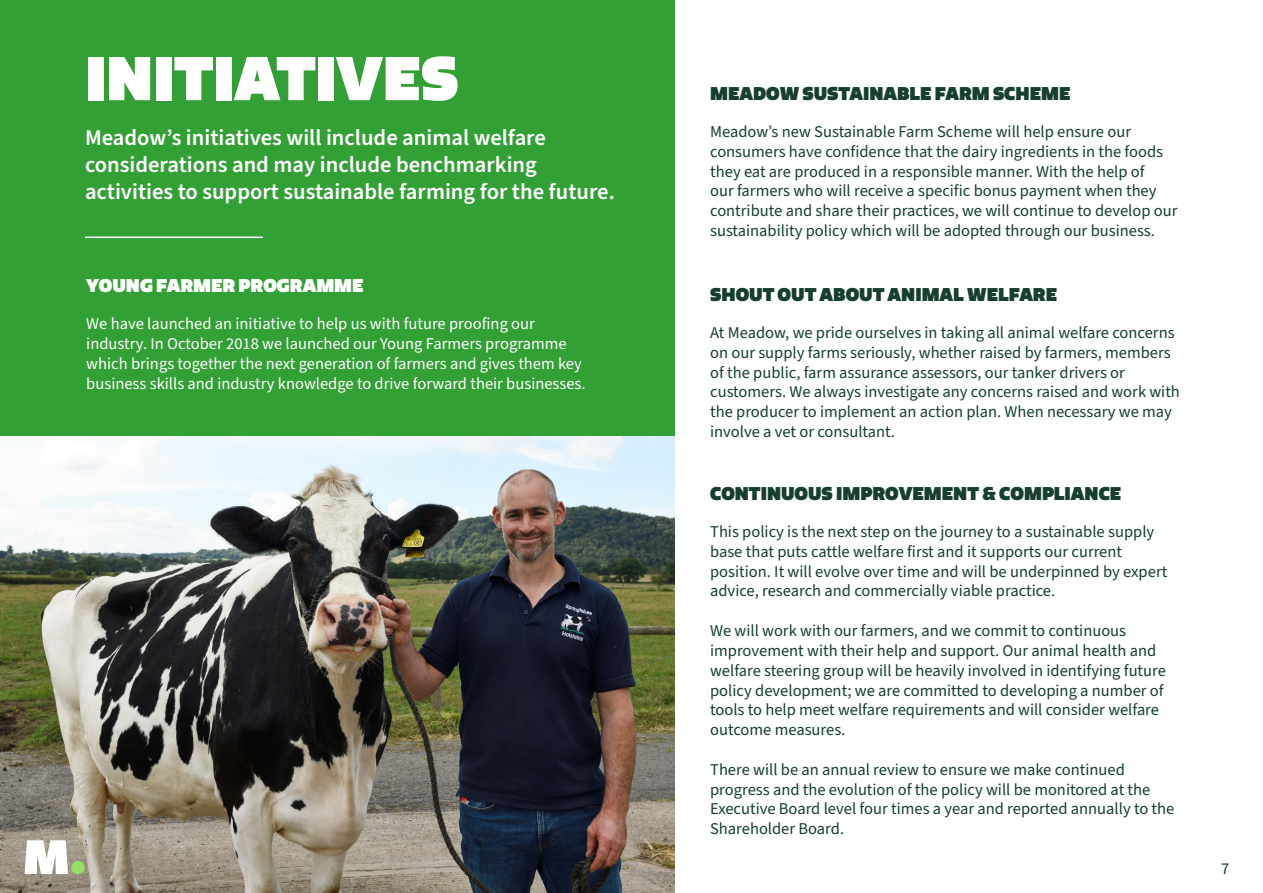
<style>
.page{position:relative;width:1263px;height:893px;background:#fff}
.page>*{position:absolute;margin:0;border:0;box-sizing:border-box;transform-origin:0 0}
.t1{font:900 60px "Quatro";color:#fff}
.t2{font:600 22.5px/27px "Source Sans Pro";color:#fff}
.t3{font:900 18px "Quatro";color:#173f2d}
.t4{font:900 18px "Quatro";color:#fff}
.t5{font:16.5px/19.8px "Source Sans Pro";color:#173f2d}
.t6{font:16.5px/19.8px "Source Sans Pro";color:#fff}
</style>
<div class="page">
<div style="left:0;top:0;width:674px;height:485px;background:#33a036"></div>
<img style="left:0;top:437px;width:674px;height:456px">
<hr style="left:85px;top:237px;width:178px;height:1px;background:#fff">
<svg style="left:25px;top:840px;width:43px;height:34px"></svg>
<div style="left:71px;top:861px;width:14px;height:13px;background:#94e068;border-radius:50%"></div>
<p class="t1" style="left:85px;top:41px;width:375px">INITIATIVES</p>
<p class="t2" style="left:85px;top:124px;width:531px">Meadow’s initiatives will include animal welfare considerations and may include benchmarking activities to support sustainable farming for the future.</p>
<p class="t4" style="left:86px;top:274px;width:279px">YOUNG FARMER PROGRAMME</p>
<p class="t6" style="left:86px;top:315px;width:501px">We have launched an initiative to help us with future proofing our industry. In October 2018 we launched our Young Farmers programme which brings together the next generation of farmers and gives them key business skills and industry knowledge to drive forward their businesses.</p>
<p class="t3" style="left:710px;top:82px;width:362px">MEADOW SUSTAINABLE FARM SCHEME</p>
<p class="t5" style="left:710px;top:122px;width:469px">Meadow’s new Sustainable Farm Scheme will help ensure our consumers have confidence that the dairy ingredients in the foods they eat are produced in a responsible manner. With the help of<br>our farmers who will receive a specific bonus payment when they contribute and share their practices, we will continue to develop our sustainability policy which will be adopted through our business.</p>
<p class="t3" style="left:710px;top:283px;width:349px">SHOUT OUT ABOUT ANIMAL WELFARE</p>
<p class="t5" style="left:710px;top:323px;width:471px">At Meadow, we pride ourselves in taking all animal welfare concerns on our supply farms seriously, whether raised by farmers, members of the public, farm assurance assessors, our tanker drivers or customers. We always investigate any concerns raised and work with the producer to implement an action plan. When necessary we may involve a vet or consultant.</p>
<p class="t3" style="left:710px;top:482px;width:413px">CONTINUOUS IMPROVEMENT &amp; COMPLIANCE</p>
<p class="t5" style="left:710px;top:522px;width:459px">This policy is the next step on the journey to a sustainable supply base that puts cattle welfare first and it supports our current position. It will evolve over time and will be underpinned by expert advice, research and commercially viable practice.</p>
<p class="t5" style="left:710px;top:621px;width:457px">We will work with our farmers, and we commit to continuous improvement with their help and support. Our animal health and welfare steering group will be heavily involved in identifying future policy development; we are committed to developing a number of tools to help meet welfare requirements and will consider welfare outcome measures.</p>
<p class="t5" style="left:710px;top:760px;width:466px">There will be an annual review to ensure we make continued progress and the evolution of the policy will be monitored at the Executive Board level four times a year and reported annually to the Shareholder Board.</p>
<p class="t5" style="left:1221px;top:859px;width:10px">7</p>
</div>
